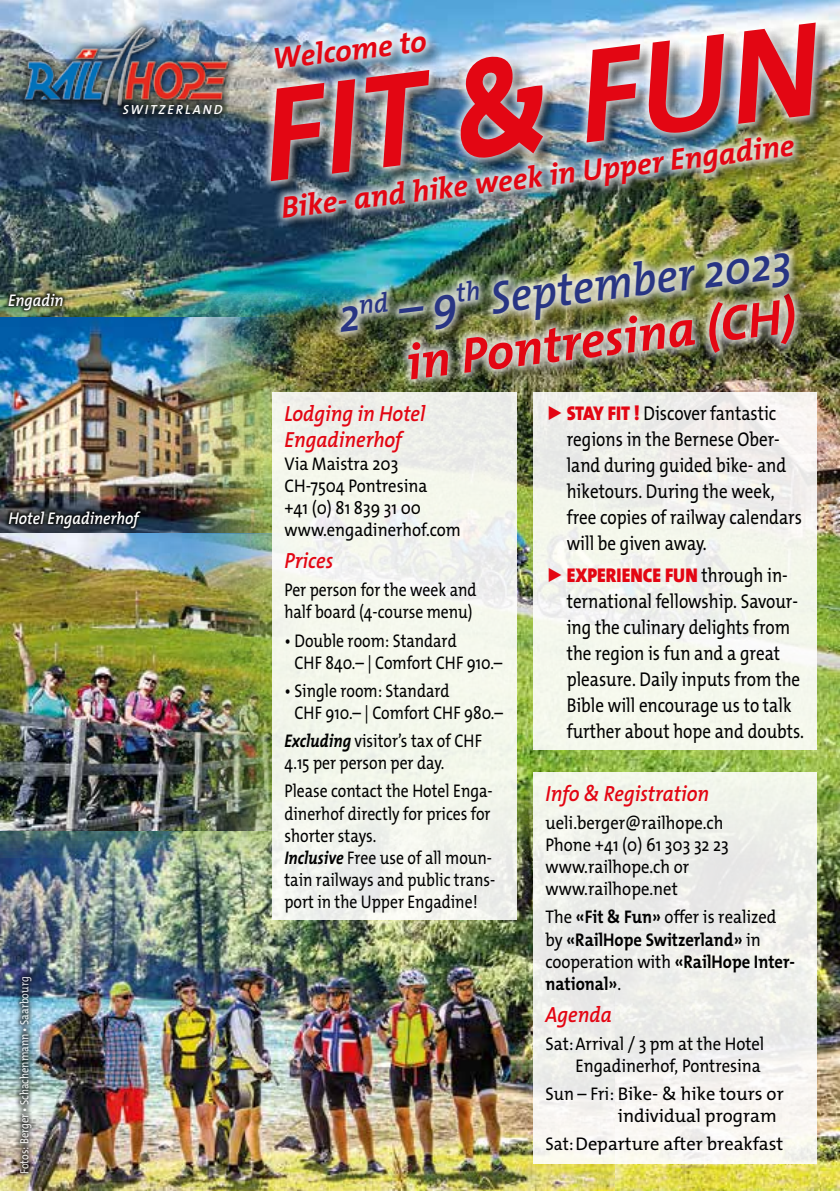
<style>
.page{position:relative;width:840px;height:1191px;background:#fff}
.page>*{position:absolute;margin:0;border:0;box-sizing:border-box;transform-origin:0 0}
.t1{font:italic 700 134.8px "The Mix Os F";color:#e30613}
.t2{font:italic 700 50px "The Mix Os F";color:#e30613}
.t3{font:italic 600 46.4px "The Mix Os F";color:#283583;scale:.95 1}
.t4{font:italic 700 30.4px "The Mix Os F";color:#e30613}
.t5{font:italic 600 22px/26.4px "The Mix Os F";color:#e30613;scale:.9 1}
.t6{font:20px/26px "The Mix Os F";color:#000;scale:.85 1}
.t7{font:900 20px "The Mix";color:#e30613;scale:.9 1}
.t8{font:18.4px/22.2px "The Mix Os F";color:#000;scale:.85 1}
.t9{font:18.4px/22px "The Mix Os F";color:#000;scale:.9 1}
.t10{font:700 18.4px/22px "The Mix Os F";color:#000;scale:.9 1}
.t11{font:italic 600 17px "The Mix Os F";color:#fff;scale:.9 1}
.t12{font:italic 600 13.2px "The Mix Os F";letter-spacing:.15em;color:#fff}
.t13{font:12px "The Mix Os F";color:#fff;scale:.87 1}
.s1{font-size:168.6px}
.s2{font-weight:700;font-style:italic}
.s3{color:#e30613}
.s4{font-family:"The Mix";font-weight:900;color:#e30613}
.s5{font-family:"The Mix Os F";font-weight:400}
.s6{font-family:"The Mix Os F";font-weight:400;color:#000}
.s7{font-weight:400}
</style>
<div class="page">
<img style="left:0;top:857px;width:615px;height:334px">
<img style="left:615px;top:857px;width:224px;height:334px">
<img style="left:0;top:534px;width:839px;height:323px">
<img style="left:0;top:0;width:839px;height:534px">
<img style="left:0;top:317px;width:293px;height:216px">
<img style="left:0;top:533px;width:272px;height:297px">
<div style="left:17px;top:20px;width:220px;height:94px;background:#000;opacity:.4"></div>
<img style="left:15px;top:26px;width:226px;height:81px">
<div style="left:13px;top:970px;width:24px;height:208px;background:#000;opacity:.75"></div>
<div style="left:5px;top:506px;width:139px;height:25px;background:#000;opacity:.75"></div>
<div style="left:5px;top:288px;width:62px;height:25px;background:#000;opacity:.75"></div>
<img style="left:247px;top:6px;width:591px;height:191px">
<div style="left:272px;top:31px;width:172px;height:56px;background:#000;opacity:.75"></div>
<img style="left:263px;top:17px;width:175px;height:64px">
<div style="left:115px;top:97px;width:115px;height:24px;background:#000;opacity:.5"></div>
<img style="left:394px;top:281px;width:415px;height:120px">
<img style="left:269px;top:122px;width:537px;height:115px">
<img style="left:325px;top:231px;width:479px;height:124px">
<div style="left:533px;top:393px;width:283px;height:357px;background:linear-gradient(to right,#f1f3eb,#f3f4ee)"></div>
<div style="left:533px;top:772px;width:283px;height:392px;background:#f0f0eb"></div>
<div style="left:272px;top:393px;width:244px;height:527px;background:#f3f6ec"></div>
<p class="t12" style="left:123px;top:101px;width:101px">SWITZERLAND</p>
<p class="t11" style="left:8px;top:289px;width:63px">Engadin</p>
<p class="t11" style="left:8px;top:507px;width:146px">Hotel Engadinerhof</p>
<p class="t13" style="left:17px;top:1174px;width:228px;rotate:-90deg">Fotos: Berger • Schachenmann • Saarbourg</p>
<h1 class="t1" style="left:251px;top:51px;width:562px;rotate:-7deg">FIT <span class="s1">&amp;</span> FUN</h1>
<h3 class="t4" style="left:270px;top:40px;width:156px;rotate:-7deg">Welcome to</h3>
<h3 class="t4" style="left:279px;top:189px;width:518px;rotate:-7deg">Bike- and hike week in Upper Engadine</h3>
<h3 class="t3" style="left:335px;top:287px;width:480px;rotate:-7deg">2<sup>nd</sup> – 9<sup>th</sup> September 2023</h3>
<h2 class="t2" style="left:402px;top:331px;width:393px;rotate:-7deg">in Pontresina (CH)</h2>
<p class="t5" style="left:284px;top:400px;width:158px">Lodging in Hotel<br>Engadinerhof</p>
<p class="t9" style="left:284px;top:452px;width:197px">Via Maistra 203<br>CH-7504 Pontresina<br>+41 (0) 81 839 31 00 www.engadinerhof.com</p>
<p class="t5" style="left:284px;top:548px;width:56px">Prices</p>
<p class="t8" style="left:284px;top:579px;width:227px">Per person for the week and half board (4-course menu)</p>
<p class="t8" style="left:294px;top:629px;width:246px;text-indent:-10px">• Double room: Standard<br>CHF 840.– | Comfort CHF 910.–</p>
<p class="t8" style="left:294px;top:679px;width:247px;text-indent:-10px">• Single room: Standard<br>CHF 910.– | Comfort CHF 980.–</p>
<p class="t8" style="left:284px;top:730px;width:234px"><span class="s2">Excluding</span> visitor’s tax of CHF<br>4.15 per person per day.</p>
<p class="t8" style="left:284px;top:780px;width:249px">Please contact the Hotel Enga&shy;dinerhof directly for prices for shorter stays.<br><span class="s2">Inclusive</span> Free use of all moun&shy;tain railways and public trans&shy;port in the Upper Engadine!</p>
<p class="t6" style="left:566px;top:400px;width:278px;text-indent:-21px"><span class="s3">▶</span> <span class="s4">STAY FIT !</span> Discover fantastic regions in the Bernese Ober&shy;land during guided bike- and hiketours. During the week, free copies of railway calendars will be given away.</p>
<p class="t7" style="left:545px;top:558px;width:270px"><span class="s5">▶</span> EXPERIENCE FUN <span class="s6">through in-</span></p>
<p class="t6" style="left:566px;top:588px;width:280px">ternational fellowship. Savour&shy;ing the culinary delights from the region is fun and a great pleasure. Daily inputs from the<br>Bible will encourage us to talk further about hope and doubts.</p>
<p class="t5" style="left:545px;top:780px;width:183px">Info &amp; Registration</p>
<p class="t9" style="left:545px;top:812px;width:205px">ueli.berger@railhope.ch<br>Phone +41 (0) 61 303 32 23 www.railhope.ch or www.railhope.net</p>
<p class="t10" style="left:545px;top:906px;width:278px"><span class="s7">The</span> «Fit &amp; Fun» <span class="s7">offer is realized by</span> «RailHope Switzerland» <span class="s7">in cooperation with</span> «RailHope Inter&shy;national»<span class="s7">.</span></p>
<p class="t5" style="left:545px;top:1001px;width:75px">Agenda</p>
<p class="t9" style="left:545px;top:1032px;width:244px;text-align:right">Sat:Arrival / 3 pm at the Hotel<br>Engadinerhof, Pontresina</p>
<p class="t9" style="left:617px;top:1083px;width:186px;text-indent:-72px">Sun – Fri: Bike- &amp; hike tours or individual program</p>
<p class="t9" style="left:545px;top:1133px;width:266px">Sat:Departure after breakfast</p>
</div>
